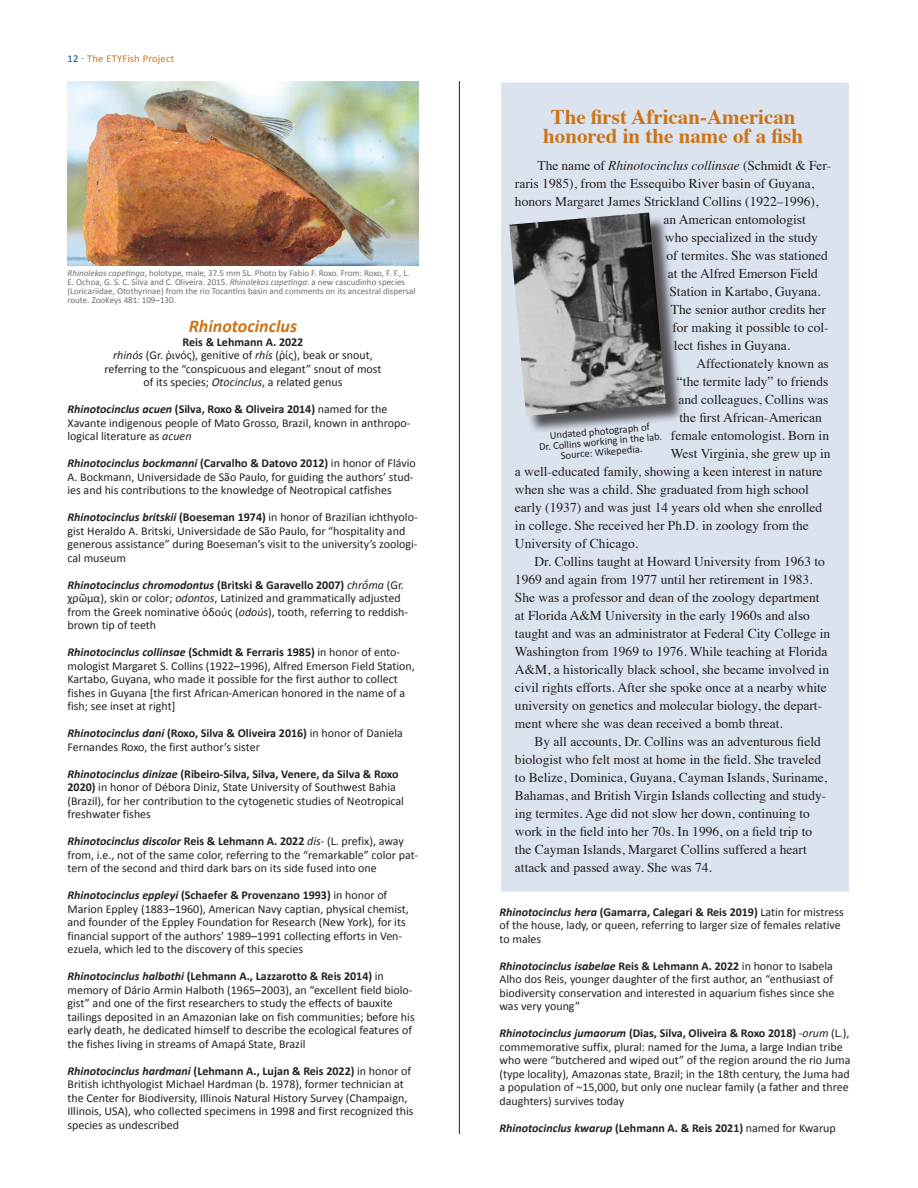
<style>
.page{position:relative;width:918px;height:1188px;background:#fff}
.page>*{position:absolute;margin:0;border:0;box-sizing:border-box;transform-origin:0 0}
.t1{font:700 21px "Times";color:#cd7317}
.t2{font:italic 700 18px "Calibri";color:#cd7317}
.t3{font:13.5px/18px "Times";color:#231f20}
.t4{font:italic 13.5px "Times";letter-spacing:-.005em;color:#231f20}
.t5{font:12px/13.5px "Calibri";color:#231f20}
.t6{font:italic 700 12px "Calibri";color:#231f20}
.t7{font:10.5px/10.5px "Calibri";color:#231f20;text-align:center}
.t8{font:10.5px "Calibri";letter-spacing:.02em;color:#cd7317}
.t9{font:9px/9px "Calibri";color:#6c6d70}
.s1{color:#00558f}
.s2{font-style:italic}
.s3{font-weight:700}
.s4{font-weight:700;font-style:italic}
.s5{font-style:normal}
.s6{font-weight:400;font-style:normal}
</style>
<div class="page">
<hr style="left:459px;top:81px;width:1px;height:1053px;background:#231f20">
<div style="left:500px;top:81px;width:350px;height:812px;background:#dbe3ef;border:2px solid #fff"></div>
<div style="left:512px;top:215px;width:172px;height:219px;background:#231f20;opacity:.75"></div>
<img style="left:509px;top:213px;width:157px;height:203px">
<img style="left:68px;top:81px;width:350px;height:185px">
<p class="t8" style="left:68px;top:51px;width:108px"><span class="s1">12 ·</span> The ETYFish Project</p>
<p class="t9" style="left:68px;top:269px;width:350px"><span class="s2">Rhinolekos capetinga</span>, holotype, male, 37.5 mm SL. Photo by Fabio F. Roxo. From: Roxo, F. F., L.<br>E. Ochoa, G. S. C. Silva and C. Oliveira. 2015. <span class="s2">Rhinolekos capetinga</span>: a new cascudinho species (Loricariidae, Otothyrinae) from the rio Tocantins basin and comments on its ancestral dispersal route. ZooKeys 481: 109–130.</p>
<h2 class="t2" style="left:189px;top:314px;width:110px">Rhinotocinclus</h2>
<p class="t5" style="left:104px;top:335px;width:279px;text-align:center"><span class="s3">Reis &amp; Lehmann A. 2022<br></span><span class="s2">rhinós</span> (Gr. ῥινός), genitive of <span class="s2">rhís</span> (ῥίς), beak or snout, referring to the “conspicuous and elegant” snout of most of its species; <span class="s2">Otocinclus</span>, a related genus</p>
<p class="t5" style="left:68px;top:402px;width:344px"><span class="s4">Rhinotocinclus acuen</span> <span class="s3">(Silva, Roxo &amp; Oliveira 2014)</span> named for the<br>Xavante indigenous people of Mato Grosso, Brazil, known in anthropo&shy;logical literature as <span class="s2">acuen</span></p>
<p class="t5" style="left:68px;top:456px;width:350px"><span class="s4">Rhinotocinclus bockmanni</span> <span class="s3">(Carvalho &amp; Datovo 2012)</span> in honor of Flávio<br>A. Bockmann, Universidade de São Paulo, for guiding the authors’ stud&shy;ies and his contributions to the knowledge of Neotropical catfishes</p>
<p class="t5" style="left:68px;top:510px;width:352px"><span class="s4">Rhinotocinclus britskii</span> <span class="s3">(Boeseman 1974)</span> in honor of Brazilian ichthyolo&shy;gist Heraldo A. Britski, Universidade de São Paulo, for “hospitality and generous assistance” during Boeseman’s visit to the university’s zoologi&shy;cal museum</p>
<p class="t5" style="left:68px;top:578px;width:342px"><span class="s4">Rhinotocinclus chromodontus</span> <span class="s3">(Britski &amp; Garavello 2007)</span> <span class="s2">chrṓma</span> (Gr. χρῶμα), skin or color; <span class="s2">odontos</span>, Latinized and grammatically adjusted from the Greek nominative ὀδούς (<span class="s2">odoús</span>), tooth, referring to reddish&shy;brown tip of teeth</p>
<p class="t5" style="left:68px;top:645px;width:349px"><span class="s4">Rhinotocinclus collinsae</span> <span class="s3">(Schmidt &amp; Ferraris 1985)</span> in honor of ento&shy;mologist Margaret S. Collins (1922–1996), Alfred Emerson Field Station, Kartabo, Guyana, who made it possible for the first author to collect fishes in Guyana [the first African-American honored in the name of a fish; see inset at right]</p>
<p class="t5" style="left:68px;top:726px;width:337px"><span class="s4">Rhinotocinclus dani</span> <span class="s3">(Roxo, Silva &amp; Oliveira 2016)</span> in honor of Daniela<br>Fernandes Roxo, the first author’s sister</p>
<p class="t5" style="left:68px;top:767px;width:338px"><span class="s4">Rhinotocinclus dinizae</span> <span class="s3">(Ribeiro-Silva, Silva, Venere, da Silva &amp; Roxo 2020)</span> in honor of Débora Diniz, State University of Southwest Bahia (Brazil), for her contribution to the cytogenetic studies of Neotropical freshwater fishes</p>
<p class="t5" style="left:68px;top:834px;width:352px"><span class="s4">Rhinotocinclus discolor</span> <span class="s3">Reis &amp; Lehmann A. 2022</span> <span class="s2">dis</span>- (L. prefix), away from, i.e., not of the same color, referring to the “remarkable” color pat&shy;tern of the second and third dark bars on its side fused into one</p>
<p class="t5" style="left:68px;top:888px;width:343px"><span class="s4">Rhinotocinclus eppleyi</span> <span class="s3">(Schaefer &amp; Provenzano 1993)</span> in honor of Marion Eppley (1883–1960), American Navy captian, physical chemist, and founder of the Eppley Foundation for Research (New York), for its financial support of the authors’ 1989–1991 collecting efforts in Ven&shy;ezuela, which led to the discovery of this species</p>
<p class="t5" style="left:68px;top:969px;width:349px"><span class="s4">Rhinotocinclus halbothi</span> <span class="s3">(Lehmann A., Lazzarotto &amp; Reis 2014)</span> in memory of Dário Armin Halboth (1965–2003), an “excellent field biolo&shy;gist” and one of the first researchers to study the effects of bauxite tailings deposited in an Amazonian lake on fish communities; before his early death, he dedicated himself to describe the ecological features of the fishes living in streams of Amapá State, Brazil</p>
<p class="t5" style="left:68px;top:1064px;width:348px"><span class="s4">Rhinotocinclus hardmani</span> <span class="s3">(Lehmann A., Lujan &amp; Reis 2022)</span> in honor of British ichthyologist Michael Hardman (b. 1978), former technician at the Center for Biodiversity, Illinois Natural History Survey (Champaign, Illinois, USA), who collected specimens in 1998 and first recognized this species as undescribed</p>
<p class="t1" style="left:551px;top:96px;width:246px">The first African-American</p>
<p class="t1" style="left:543px;top:116px;width:261px">honored in the name of a fish</p>
<p class="t4" style="left:537px;top:154px;width:295px"><span class="s5">The name of</span> Rhinotocinclus collinsae <span class="s5">(Schmidt &amp; Fer-</span></p>
<p class="t3" style="left:515px;top:173px;width:301px">raris 1985), from the Essequibo River basin of Guyana,</p>
<p class="t3" style="left:515px;top:191px;width:305px">honors Margaret James Strickland Collins (1922–1996),</p>
<p class="t3" style="left:663px;top:209px;width:144px">an American entomologist</p>
<p class="t3" style="left:665px;top:227px;width:154px">who specialized in the study</p>
<p class="t3" style="left:666px;top:245px;width:163px">of termites. She was stationed</p>
<p class="t3" style="left:668px;top:263px;width:151px">at the Alfred Emerson Field</p>
<p class="t3" style="left:669px;top:281px;width:153px">Station in Kartabo, Guyana.</p>
<p class="t3" style="left:671px;top:299px;width:157px">The senior author credits her</p>
<p class="t3" style="left:672px;top:317px;width:158px">for making it possible to col-</p>
<p class="t3" style="left:674px;top:335px;width:118px">lect fishes in Guyana.</p>
<p class="t3" style="left:677px;top:353px;width:153px;text-align:justify;text-indent:20px">Affectionately known as “the termite lady” to friends and colleagues, Collins was</p>
<p class="t3" style="left:680px;top:407px;width:144px">the first African-American</p>
<p class="t3" style="left:671px;top:425px;width:160px">female entomologist. Born in</p>
<p class="t3" style="left:671px;top:443px;width:161px">West Virginia, she grew up in</p>
<p class="t3" style="left:515px;top:461px;width:309px">a well-educated family, showing a keen interest in nature</p>
<p class="t3" style="left:515px;top:479px;width:295px">when she was a child. She graduated from high school</p>
<p class="t3" style="left:515px;top:497px;width:309px">early (1937) and was just 14 years old when she enrolled</p>
<p class="t3" style="left:515px;top:515px;width:295px">in college. She received her Ph.D. in zoology from the</p>
<p class="t3" style="left:515px;top:533px;width:125px">University of Chicago.</p>
<p class="t3" style="left:515px;top:551px;width:317px;text-indent:19px">Dr. Collins taught at Howard University from 1963 to 1969 and again from 1977 until her retirement in 1983.<br>She was a professor and dean of the zoology department at Florida A&amp;M University in the early 1960s and also taught and was an administrator at Federal City College in Washington from 1969 to 1976. While teaching at Florida A&amp;M, a historically black school, she became involved in civil rights efforts. After she spoke once at a nearby white university on genetics and molecular biology, the depart&shy;ment where she was dean received a bomb threat.</p>
<p class="t3" style="left:515px;top:731px;width:314px;text-indent:19px">By all accounts, Dr. Collins was an adventurous field biologist who felt most at home in the field. She traveled to Belize, Dominica, Guyana, Cayman Islands, Suriname, Bahamas, and British Virgin Islands collecting and study&shy;ing termites. Age did not slow her down, continuing to work in the field into her 70s. In 1996, on a field trip to the Cayman Islands, Margaret Collins suffered a heart attack and passed away. She was 74.</p>
<p class="t7" style="left:549px;top:430px;width:102px;rotate:-5deg">Undated photograph of</p>
<p class="t7" style="left:539px;top:441px;width:125px;rotate:-5deg">Dr. Collins working in the lab.<br>Source: Wikepedia.</p>
<p class="t5" style="left:500px;top:905px;width:346px"><span class="s4">Rhinotocinclus hera</span> <span class="s3">(Gamarra, Calegari &amp; Reis 2019)</span> Latin for mistress of the house, lady, or queen, referring to larger size of females relative to males</p>
<p class="t5" style="left:500px;top:959px;width:336px;text-align:justify"><span class="s4">Rhinotocinclus isabelae</span> <span class="s3">Reis &amp; Lehmann A. 2022</span> in honor to Isabela Alho dos Reis, younger daughter of the first author, an “enthusiast of biodiversity conservation and interested in aquarium fishes since she was very young”</p>
<p class="t5" style="left:500px;top:1026px;width:352px"><span class="s4">Rhinotocinclus jumaorum</span> <span class="s3">(Dias, Silva, Oliveira &amp; Roxo 2018)</span> -<span class="s2">orum</span> (L.), commemorative suffix, plural: named for the Juma, a large Indian tribe who were “butchered and wiped out” of the region around the rio Juma (type locality), Amazonas state, Brazil; in the 18th century, the Juma had a population of ~15,000, but only one nuclear family (a father and three daughters) survives today</p>
<p class="t6" style="left:500px;top:1119px;width:338px">Rhinotocinclus kwarup <span class="s5">(Lehmann A. &amp; Reis 2021)</span> <span class="s6">named for Kwarup</span></p>
</div>
